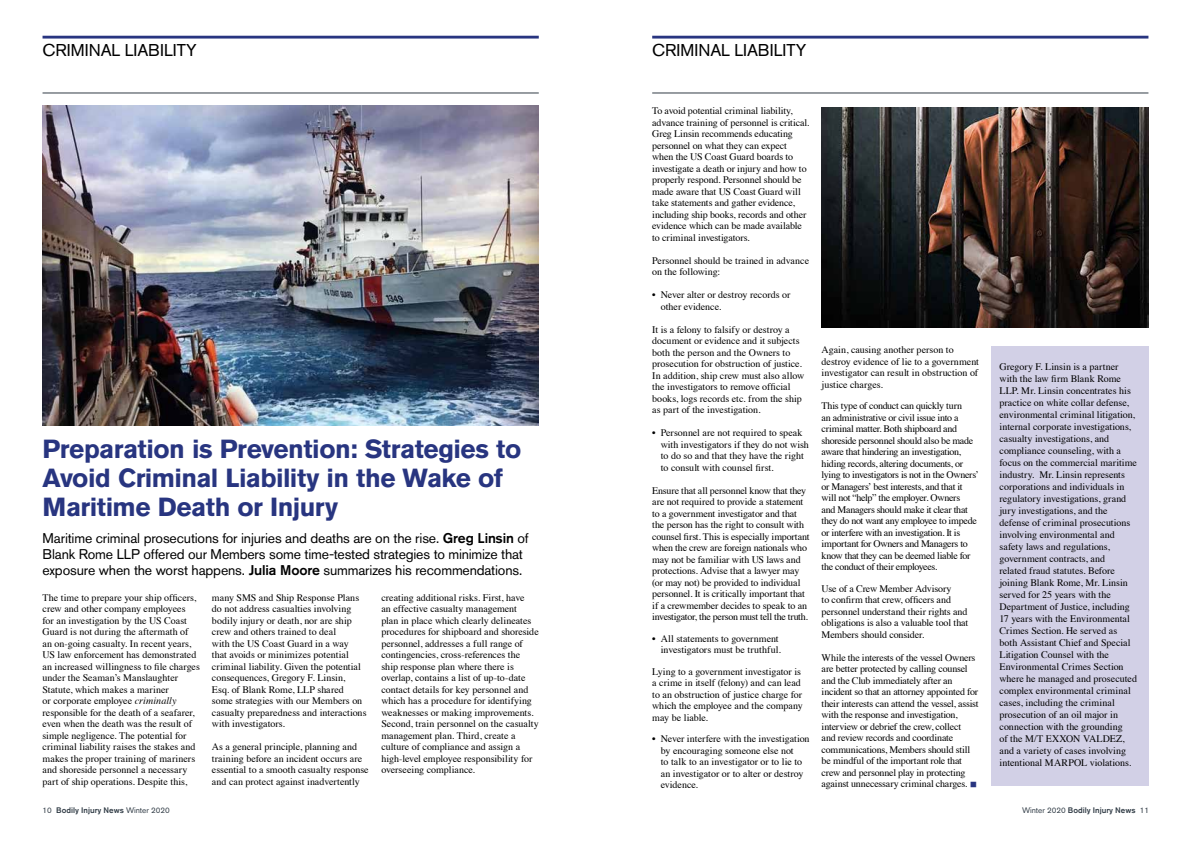
<style>
.page{position:relative;width:1191px;height:842px;background:#fff}
.page>*{position:absolute;margin:0;border:0;box-sizing:border-box;transform-origin:0 0}
.t1{font:700 26px/29px "Akzidenz Grotesk BE";letter-spacing:-.02em;color:#283580}
.t2{font:24px "Akzidenz Grotesk BE";color:#283580}
.t3{font:17px "Akzidenz Grotesk BE";color:#000}
.t4{font:14px/16px "Akzidenz Grotesk BE";letter-spacing:-.01em;color:#000}
.t5{font:10px/11.5px "Times";letter-spacing:-.005em;color:#000}
.t6{font:10px/11.5px "Times";letter-spacing:-.03em;color:#000}
.t7{font:500 8px "Akzidenz Grotesk BE";color:#313c46}
.s1{font-weight:500}
.s2{font-style:italic}
.s3{font-weight:400}
</style>
<div class="page">
<hr style="left:652px;top:36px;width:496px;height:3px;background:#283580">
<hr style="left:652px;top:93px;width:496px;height:1px;background:#313c46">
<hr style="left:43px;top:36px;width:496px;height:3px;background:#283580">
<hr style="left:43px;top:93px;width:496px;height:1px;background:#313c46">
<img style="left:43px;top:106px;width:496px;height:320px">
<img style="left:821px;top:108px;width:327px;height:219px">
<div style="left:991px;top:346px;width:157px;height:439px;background:#d2d0e6"></div>
<h3 class="t3" style="left:43px;top:40px;width:156px">CRIMINAL LIABILITY</h3>
<h3 class="t3" style="left:652px;top:40px;width:156px">CRIMINAL LIABILITY</h3>
<h1 class="t1" style="left:43px;top:434px;width:480px">Preparation is Prevention: Strategies to<br>Avoid Criminal Liability in the Wake of<br>Maritime Death or Injury</h1>
<p class="t4" style="left:43px;top:530px;width:487px">Maritime criminal prosecutions for injuries and deaths are on the rise. <span class="s1">Greg Linsin</span> of<br>Blank Rome LLP offered our Members some time-tested strategies to minimize that exposure when the worst happens. <span class="s1">Julia Moore</span> summarizes his recommendations.</p>
<p class="t5" style="left:43px;top:591px;width:159px">The time to prepare your ship officers, crew and other company employees<br>for an investigation by the US Coast Guard is not during the aftermath of an on-going casualty. In recent years, US law enforcement has demonstrated an increased willingness to file charges under the Seaman’s Manslaughter Statute, which makes a mariner<br>or corporate employee <span class="s2">criminally </span>responsible for the death of a seafarer, even when the death was the result of simple negligence. The potential for criminal liability raises the stakes and makes the proper training of mariners and shoreside personnel a necessary part of ship operations. Despite this,</p>
<p class="t5" style="left:212px;top:591px;width:156px">many SMS and Ship Response Plans do not address casualties involving bodily injury or death, nor are ship crew and others trained to deal<br>with the US Coast Guard in a way<br>that avoids or minimizes potential criminal liability. Given the potential consequences, Gregory F. Linsin,<br>Esq. of Blank Rome, LLP shared some strategies with our Members on casualty preparedness and interactions with investigators.</p>
<p class="t5" style="left:212px;top:740px;width:158px">As a general principle, planning and training before an incident occurs are essential to a smooth casualty response and can protect against inadvertently</p>
<p class="t5" style="left:381px;top:591px;width:159px">creating additional risks. First, have<br>an effective casualty management<br>plan in place which clearly delineates procedures for shipboard and shoreside personnel, addresses a full range of contingencies, cross-references the ship response plan where there is overlap, contains a list of up-to-date contact details for key personnel and which has a procedure for identifying weaknesses or making improvements.<br>Second, train personnel on the casualty management plan. Third, create a culture of compliance and assign a high-level employee responsibility for overseeing compliance.</p>
<p class="t5" style="left:652px;top:104px;width:159px">To avoid potential criminal liability, advance training of personnel is critical.<br>Greg Linsin recommends educating personnel on what they can expect when the US Coast Guard boards to investigate a death or injury and how to properly respond. Personnel should be made aware that US Coast Guard will take statements and gather evidence, including ship books, records and other evidence which can be made available to criminal investigators.</p>
<p class="t5" style="left:652px;top:254px;width:158px">Personnel should be trained in advance on the following:</p>
<p class="t5" style="left:660px;top:288px;width:131px;text-indent:-8px">• Never alter or destroy records or other evidence.</p>
<p class="t5" style="left:652px;top:323px;width:154px">It is a felony to falsify or destroy a document or evidence and it subjects both the person and the Owners to prosecution for obstruction of justice.<br>In addition, ship crew must also allow the investigators to remove official books, logs records etc. from the ship as part of the investigation.</p>
<p class="t5" style="left:660px;top:426px;width:150px;text-indent:-8px">• Personnel are not required to speak with investigators if they do not wish to do so and that they have the right to consult with counsel first.</p>
<p class="t5" style="left:652px;top:484px;width:159px">Ensure that all personnel know that they are not required to provide a statement to a government investigator and that the person has the right to consult with counsel first. This is especially important when the crew are foreign nationals who may not be familiar with US laws and protections. Advise that a lawyer may (or may not) be provided to individual personnel. It is critically important that if a crewmember decides to speak to an investigator, the person must tell the truth.</p>
<p class="t5" style="left:652px;top:632px;width:130px;text-align:right">• All statements to government investigators must be truthful.</p>
<p class="t5" style="left:652px;top:665px;width:152px">Lying to a government investigator is a crime in itself (felony) and can lead to an obstruction of justice charge for which the employee and the company may be liable.</p>
<p class="t5" style="left:660px;top:732px;width:150px;text-indent:-8px">• Never interfere with the investigation by encouraging someone else not<br>to talk to an investigator or to lie to an investigator or to alter or destroy evidence.</p>
<p class="t5" style="left:821px;top:343px;width:159px">Again, causing another person to destroy evidence of lie to a government investigator can result in obstruction of justice charges.</p>
<p class="t6" style="left:821px;top:399px;width:159px">This type of conduct can quickly turn<br>an administrative or civil issue into a criminal matter. Both shipboard and shoreside personnel should also be made aware that hindering an investigation, hiding records, altering documents, or lying to investigators is not in the Owners’ or Managers’ best interests, and that it will not “help” the employer. Owners<br>and Managers should make it clear that they do not want any employee to impede or interfere with an investigation. It is important for Owners and Managers to know that they can be deemed liable for the conduct of their employees.</p>
<p class="t5" style="left:821px;top:582px;width:148px">Use of a Crew Member Advisory<br>to confirm that crew, officers and personnel understand their rights and obligations is also a valuable tool that Members should consider.</p>
<p class="t5" style="left:821px;top:651px;width:158px">While the interests of the vessel Owners are better protected by calling counsel and the Club immediately after an incident so that an attorney appointed for their interests can attend the vessel, assist with the response and investigation, interview or debrief the crew, collect<br>and review records and coordinate communications, Members should still be mindful of the important role that crew and personnel play in protecting against unnecessary criminal charges.</p>
<h2 class="t2" style="left:969px;top:771px;width:9px">•</h2>
<p class="t5" style="left:999px;top:360px;width:139px;line-height:12px">Gregory F. Linsin is a partner with the law firm Blank Rome<br>LLP. Mr. Linsin concentrates his practice on white collar defense, environmental criminal litigation, internal corporate investigations, casualty investigations, and compliance counseling, with a focus on the commercial maritime industry. Mr. Linsin represents corporations and individuals in regulatory investigations, grand jury investigations, and the defense of criminal prosecutions involving environmental and safety laws and regulations, government contracts, and<br>related fraud statutes. Before joining Blank Rome, Mr. Linsin served for 25 years with the<br>Department of Justice, including<br>17 years with the Environmental<br>Crimes Section. He served as both Assistant Chief and Special<br>Litigation Counsel with the<br>Environmental Crimes Section where he managed and prosecuted complex environmental criminal cases, including the criminal prosecution of an oil major in connection with the grounding<br>of the M/T EXXON VALDEZ, and a variety of cases involving intentional MARPOL violations.</p>
<p class="t7" style="left:43px;top:805px;width:129px"><span class="s3">10</span> Bodily Injury News <span class="s3">Winter 2020</span></p>
<p class="t7" style="left:1022px;top:805px;width:129px"><span class="s3">Winter 2020</span> Bodily Injury News <span class="s3">11</span></p>
</div>
